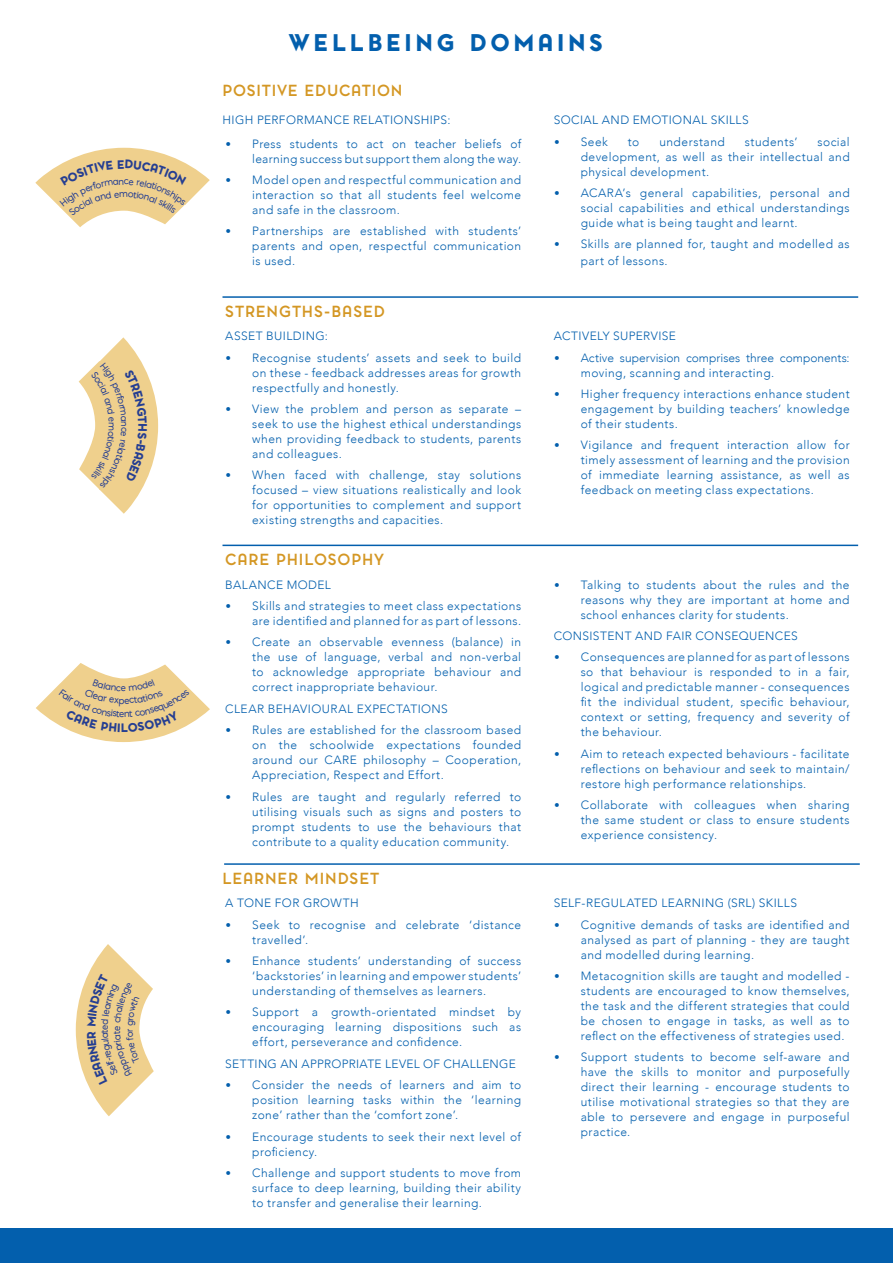
<style>
.page{position:relative;width:893px;height:1263px;background:#fff}
.page>*{position:absolute;margin:0;border:0;box-sizing:border-box;transform-origin:0 0}
.t1{font:900 22.5px "Pontiac";letter-spacing:.16em;color:#035fad}
.t2{font:700 15px "Pontiac";letter-spacing:.05em;color:#d49724}
.t3{font:300 12px/15px "Avenir";letter-spacing:.04em;color:#035fad;text-align:justify}
.t4{font:300 12px/15px "Avenir";letter-spacing:.005em;color:#035fad}
.t5{font:900 11.4px "Pontiac";color:#253e92}
.s1{font-family:"DIN";font-weight:400}
</style>
<div class="page">
<div style="left:0;top:1229px;width:893px;height:34px;background:#035fad"></div>
<hr style="left:222px;top:296px;width:636px;height:2px;background:#035fad">
<hr style="left:222px;top:545px;width:636px;height:1px;background:#035fad">
<hr style="left:224px;top:863px;width:636px;height:2px;background:#035fad">
<svg style="left:35px;top:148px;width:175px;height:79px"></svg>
<svg style="left:78px;top:337px;width:80px;height:177px"></svg>
<svg style="left:76px;top:944px;width:78px;height:172px"></svg>
<svg style="left:36px;top:663px;width:174px;height:79px"></svg>
<p class="t5" style="left:121px;top:719px;width:9px">L</p>
<h1 class="t1" style="left:288px;top:25px;width:316px">WELLBEING DOMAINS</h1>
<p class="t2" style="left:222px;top:80px;width:182px">POSITIVE EDUCATION</p>
<p class="t3" style="left:222px;top:113px;width:229px">HIGH PERFORMANCE RELATIONSHIPS:</p>
<p class="t3" style="left:225px;top:136px;width:297px;text-align:right"><span class="s1">•</span> Press students to act on teacher beliefs of learning success but support them along the way.</p>
<p class="t3" style="left:252px;top:172px;width:270px;text-indent:-27px"><span class="s1">•</span> Model open and respectful communication and interaction so that all students feel welcome and safe in the classroom.</p>
<p class="t3" style="left:252px;top:224px;width:270px;text-indent:-27px"><span class="s1">•</span> Partnerships are established with students’ parents and open, respectful communication is used.</p>
<p class="t2" style="left:225px;top:301px;width:161px">STRENGTHS-BASED</p>
<p class="t3" style="left:225px;top:329px;width:104px">ASSET BUILDING:</p>
<p class="t3" style="left:252px;top:350px;width:270px;text-indent:-27px"><span class="s1">•</span> Recognise students’ assets and seek to build on these - feedback addresses areas for growth respectfully and honestly.</p>
<p class="t3" style="left:252px;top:401px;width:270px;text-indent:-27px"><span class="s1">•</span> View the problem and person as separate – seek to use the highest ethical understandings when providing feedback to students, parents and colleagues.</p>
<p class="t3" style="left:252px;top:468px;width:270px;text-indent:-27px"><span class="s1">•</span> When faced with challenge, stay solutions focused – view situations realistically and look for opportunities to complement and support existing strengths and capacities.</p>
<p class="t2" style="left:225px;top:549px;width:160px">CARE PHILOSOPHY</p>
<p class="t3" style="left:225px;top:577px;width:107px">BALANCE MODEL</p>
<p class="t3" style="left:225px;top:598px;width:297px;text-align:right"><span class="s1">•</span> Skills and strategies to meet class expectations are identified and planned for as part of lessons.</p>
<p class="t3" style="left:252px;top:635px;width:270px;text-indent:-27px"><span class="s1">•</span> Create an observable evenness (balance) in the use of language, verbal and non-verbal to acknowledge appropriate behaviour and correct inappropriate behaviour.</p>
<p class="t3" style="left:225px;top:701px;width:224px">CLEAR BEHAVIOURAL EXPECTATIONS</p>
<p class="t3" style="left:252px;top:722px;width:270px;text-indent:-27px"><span class="s1">•</span> Rules are established for the classroom based on the schoolwide expectations founded around our CARE philosophy – Cooperation, Appreciation, Respect and Effort.</p>
<p class="t3" style="left:252px;top:789px;width:270px;text-indent:-27px"><span class="s1">•</span> Rules are taught and regularly referred to utilising visuals such as signs and posters to prompt students to use the behaviours that contribute to a quality education community.</p>
<p class="t2" style="left:222px;top:867px;width:158px">LEARNER MINDSET</p>
<p class="t3" style="left:225px;top:896px;width:135px">A TONE FOR GROWTH</p>
<p class="t3" style="left:252px;top:917px;width:270px;text-indent:-27px"><span class="s1">•</span> Seek to recognise and celebrate ‘distance travelled’.</p>
<p class="t3" style="left:252px;top:953px;width:270px;text-indent:-27px"><span class="s1">•</span> Enhance students’ understanding of success ‘backstories’ in learning and empower students’ understanding of themselves as learners.</p>
<p class="t3" style="left:252px;top:1005px;width:270px;text-indent:-27px"><span class="s1">•</span> Support a growth-orientated mindset by encouraging learning dispositions such as effort, perseverance and confidence.</p>
<p class="t3" style="left:225px;top:1056px;width:292px">SETTING AN APPROPRIATE LEVEL OF CHALLENGE</p>
<p class="t3" style="left:252px;top:1077px;width:270px;text-indent:-27px"><span class="s1">•</span> Consider the needs of learners and aim to position learning tasks within the ‘learning zone’ rather than the ‘comfort zone’.</p>
<p class="t3" style="left:252px;top:1129px;width:270px;text-indent:-27px"><span class="s1">•</span> Encourage students to seek their next level of proficiency.</p>
<p class="t3" style="left:252px;top:1165px;width:270px;text-indent:-27px"><span class="s1">•</span> Challenge and support students to move from surface to deep learning, building their ability to transfer and generalise their learning.</p>
<p class="t3" style="left:554px;top:113px;width:197px">SOCIAL AND EMOTIONAL SKILLS</p>
<p class="t3" style="left:554px;top:134px;width:56px"><span class="s1">•</span> Seek</p>
<p class="t3" style="left:628px;top:134px;width:13px">to</p>
<p class="t3" style="left:659px;top:134px;width:67px">understand</p>
<p class="t3" style="left:745px;top:134px;width:54px">students’</p>
<p class="t3" style="left:581px;top:134px;width:270px;text-indent:237px">social development, as well as their intellectual and physical development.</p>
<p class="t3" style="left:581px;top:185px;width:270px;text-indent:-27px"><span class="s1">•</span> ACARA’s general capabilities, personal and social capabilities and ethical understandings guide what is being taught and learnt.</p>
<p class="t3" style="left:581px;top:236px;width:270px;line-height:16.5px;text-indent:-27px"><span class="s1">•</span> Skills are planned for, taught and modelled as part of lessons.</p>
<p class="t3" style="left:554px;top:329px;width:124px">ACTIVELY SUPERVISE</p>
<p class="t4" style="left:581px;top:350px;width:270px;text-indent:-27px"><span class="s1">•</span> Active supervision comprises three components: moving, scanning and interacting.</p>
<p class="t3" style="left:581px;top:386px;width:270px;text-indent:-27px"><span class="s1">•</span> Higher frequency interactions enhance student engagement by building teachers’ knowledge of their students.</p>
<p class="t3" style="left:581px;top:438px;width:270px;text-indent:-27px"><span class="s1">•</span> Vigilance and frequent interaction allow for timely assessment of learning and the provision of immediate learning assistance, as well as feedback on meeting class expectations.</p>
<p class="t3" style="left:581px;top:577px;width:270px;text-indent:-27px"><span class="s1">•</span> Talking to students about the rules and the reasons why they are important at home and school enhances clarity for students.</p>
<p class="t3" style="left:554px;top:628px;width:246px">CONSISTENT AND FAIR CONSEQUENCES</p>
<p class="t3" style="left:581px;top:650px;width:270px;text-indent:-27px"><span class="s1">•</span> Consequences are planned for as part of lessons so that behaviour is responded to in a fair, logical and predictable manner - consequences fit the individual student, specific behaviour, context or setting, frequency and severity of the behaviour.</p>
<p class="t3" style="left:581px;top:746px;width:270px;text-indent:-27px"><span class="s1">•</span> Aim to reteach expected behaviours - facilitate reflections on behaviour and seek to maintain/ restore high performance relationships.</p>
<p class="t3" style="left:581px;top:797px;width:270px;text-indent:-27px"><span class="s1">•</span> Collaborate with colleagues when sharing the same student or class to ensure students experience consistency.</p>
<p class="t3" style="left:554px;top:896px;width:245px">SELF-REGULATED LEARNING (SRL) SKILLS</p>
<p class="t3" style="left:581px;top:917px;width:270px;text-indent:-27px"><span class="s1">•</span> Cognitive demands of tasks are identified and analysed as part of planning - they are taught and modelled during learning.</p>
<p class="t3" style="left:581px;top:968px;width:270px;text-indent:-27px"><span class="s1">•</span> Metacognition skills are taught and modelled - students are encouraged to know themselves, the task and the different strategies that could be chosen to engage in tasks, as well as to reflect on the effectiveness of strategies used.</p>
<p class="t3" style="left:581px;top:1050px;width:270px;text-indent:-27px"><span class="s1">•</span> Support students to become self-aware and have the skills to monitor and purposefully direct their learning - encourage students to utilise motivational strategies so that they are able to persevere and engage in purposeful practice.</p>
</div>
